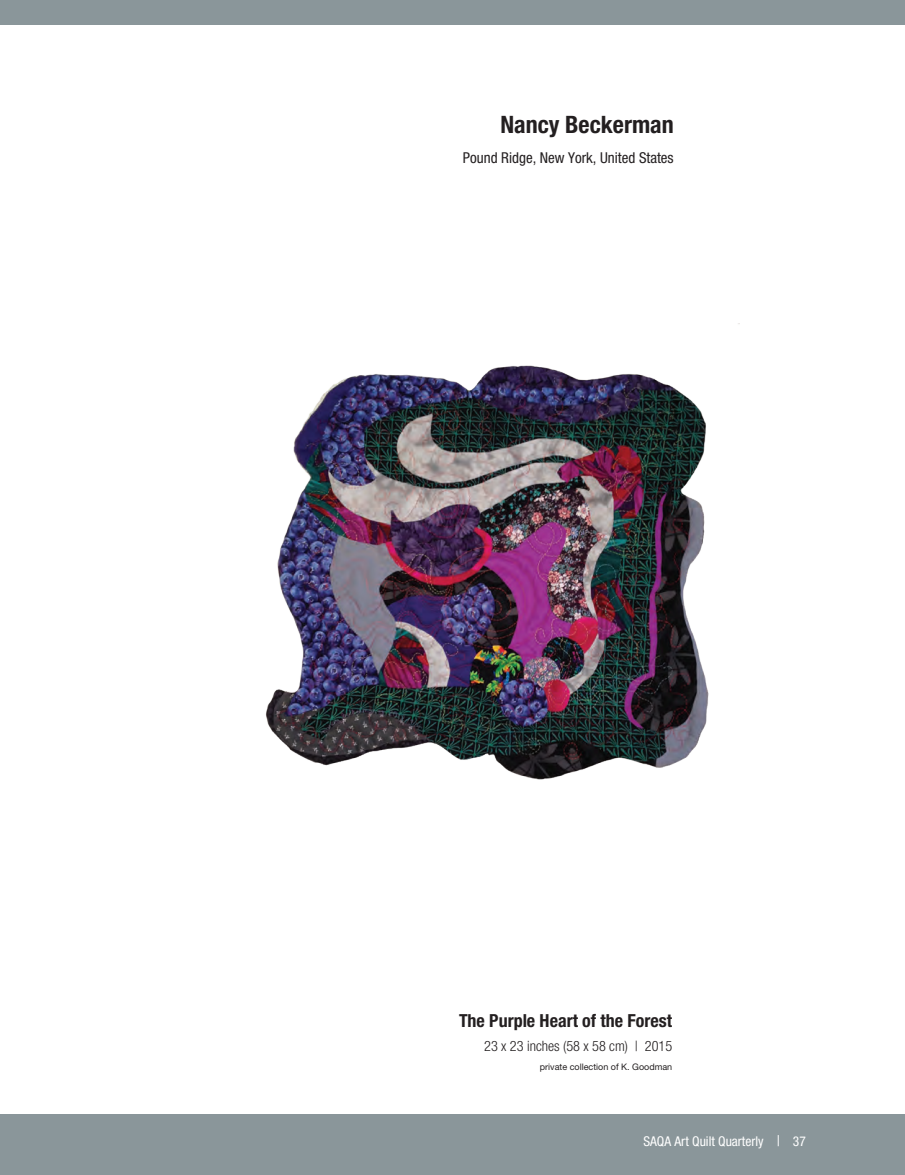
<style>
.page{position:relative;width:905px;height:1175px;background:#fff}
.page>*{position:absolute;margin:0;border:0;box-sizing:border-box;transform-origin:0 0}
.p1__Artist_name{font:700 condensed 24px "Helvetica Neue";color:#231f20}
.p4__Quilt_title{font:700 condensed 18px "Helvetica Neue";color:#231f20}
.p2__City_State{font:condensed 15px "Helvetica Neue";color:#231f20}
.p5__Size_Year{font:300 condensed 14.25px "Helvetica Neue";color:#231f20}
.t1{font:condensed 13.5px "Helvetica Neue";color:#fff}
._7__photo_credit_AQC{font:9px "Helvetica Neue";color:#231f20}
.s1{font-size:15px}
</style>
<div class="page">
<div style="left:0;top:1113px;width:904px;height:61px;background:#8a969a"></div>
<div style="left:0;top:0;width:904px;height:25px;background:#8a969a"></div>
<img style="left:266px;top:365px;width:443px;height:415px">
<p class="p1__Artist_name" style="left:500px;top:110px;width:175px">Nancy Beckerman</p>
<p class="p2__City_State" style="left:463px;top:149px;width:212px">Pound Ridge, New York, United States</p>
<p class="p4__Quilt_title" style="left:459px;top:1009px;width:215px">The Purple Heart of the Forest</p>
<p class="p5__Size_Year" style="left:484px;top:1037px;width:190px">23 x 23 inches (58 x 58 cm) | 2015</p>
<p class="_7__photo_credit_AQC" style="left:540px;top:1061px;width:134px">private collection of K. Goodman</p>
<p class="t1" style="left:643px;top:1133px;width:164px">SAQA Art Quilt Quarterly <span class="s1">|</span> 37</p>
</div>
